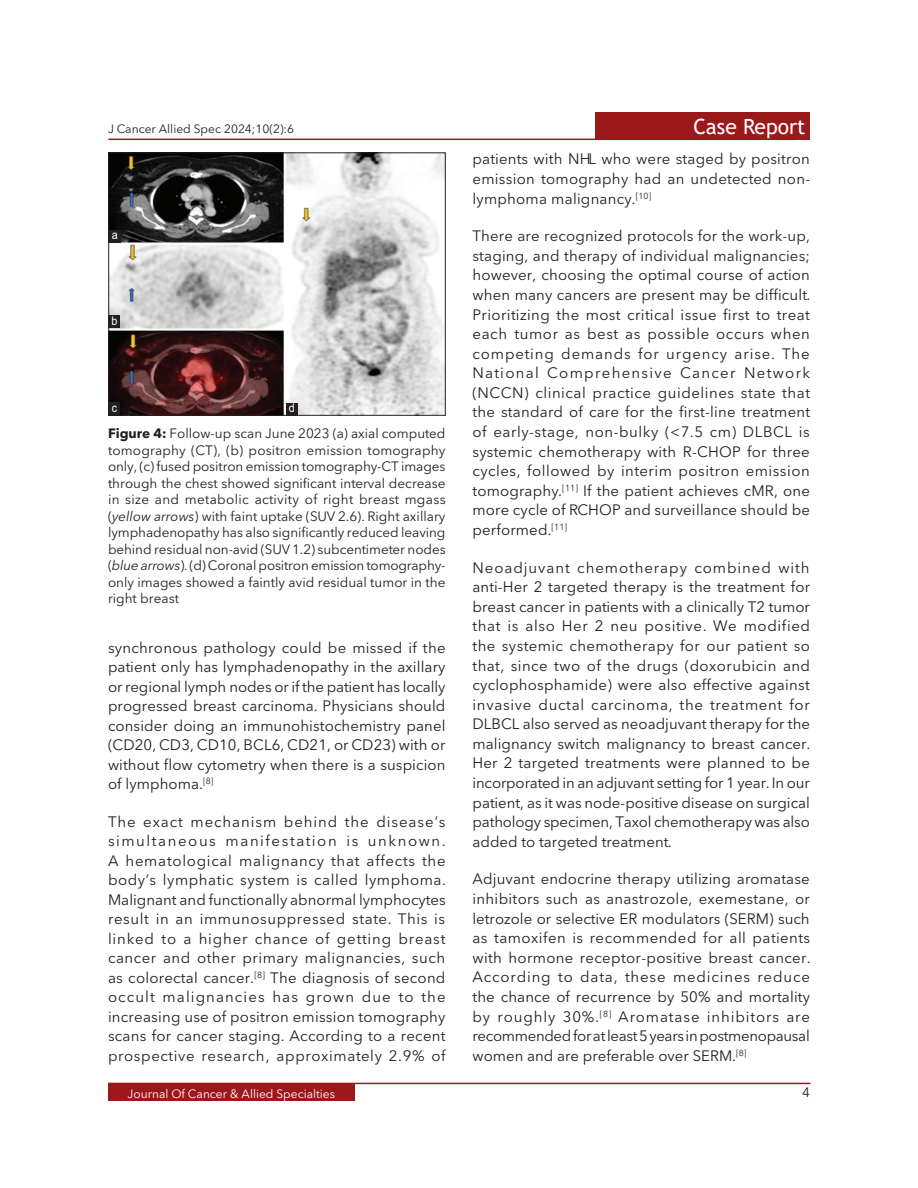
<style>
.page{position:relative;width:918px;height:1188px;background:#fff}
.page>*{position:absolute;margin:0;border:0;box-sizing:border-box;transform-origin:0 0}
.t1{font:21px "Trebuchet MS";color:#fff}
.TX{font:15px/19.6px "Avenir Next LT Pro";letter-spacing:.005em;color:#231f20;text-align:justify}
.FGC{font:13.5px/16.5px "Avenir Next LT Pro";color:#231f20;text-align:justify}
.t2{font:12px "Avenir Next LT Pro";color:#fff}
.t3{font:12px "Avenir Next LT Pro";color:#231f20}
.LABEL{font:12px "Arial";color:#fff;scale:.9 1}
.s1{font-weight:700}
.s2{font-style:italic}
</style>
<div class="page">
<div style="left:108px;top:1083px;width:247px;height:18px;background:#9b181b"></div>
<hr style="left:108px;top:1083px;width:703px;height:1px;background:#9b181b">
<div style="left:596px;top:113px;width:214px;height:27px;background:#9b181b"></div>
<hr style="left:108px;top:139px;width:687px;height:1px;background:#9b181b">
<img style="left:111px;top:155px;width:333px;height:258px">
<div style="left:109px;top:153px;width:337px;height:262px;border:1px solid #231f20"></div>
<div style="left:109px;top:230px;width:12px;height:12px;background:#231f20"></div>
<div style="left:109px;top:316px;width:11px;height:12px;background:#231f20"></div>
<div style="left:109px;top:402px;width:11px;height:13px;background:#231f20"></div>
<div style="left:286px;top:403px;width:12px;height:13px;background:#231f20"></div>
<p class="t3" style="left:108px;top:119px;width:188px">J Cancer Allied Spec 2024;10(2):6</p>
<h1 class="t1" style="left:693px;top:113px;width:114px">Case Report</h1>
<p class="LABEL" style="left:112px;top:227px;width:8px">a</p>
<p class="LABEL" style="left:111px;top:313px;width:8px">b</p>
<p class="LABEL" style="left:112px;top:399px;width:7px">c</p>
<p class="LABEL" style="left:289px;top:400px;width:8px">d</p>
<p class="FGC" style="left:108px;top:424px;width:339px"><span class="s1">Figure 4:</span> Follow-up scan June 2023 (a) axial computed tomography (CT), (b) positron emission tomography only, (c) fused positron emission tomography-CT images through the chest showed significant interval decrease in size and metabolic activity of right breast mgass (<span class="s2">yellow arrows</span>) with faint uptake (SUV 2.6). Right axillary lymphadenopathy has also significantly reduced leaving behind residual non-avid (SUV 1.2) subcentimeter nodes (<span class="s2">blue arrows</span>). (d) Coronal positron emission tomography&shy;only images showed a faintly avid residual tumor in the right breast</p>
<p class="TX" style="left:108px;top:637px;width:339px">synchronous pathology could be missed if the patient only has lymphadenopathy in the axillary or regional lymph nodes or if the patient has locally progressed breast carcinoma. Physicians should consider doing an immunohistochemistry panel (CD20, CD3, CD10, BCL6, CD21, or CD23) with or without flow cytometry when there is a suspicion of lymphoma.<sup>[8]</sup></p>
<p class="TX" style="left:108px;top:811px;width:340px">The exact mechanism behind the disease’s simultaneous manifestation is unknown.<br>A hematological malignancy that affects the body’s lymphatic system is called lymphoma.<br>Malignant and functionally abnormal lymphocytes result in an immunosuppressed state. This is linked to a higher chance of getting breast cancer and other primary malignancies, such as colorectal cancer.<sup>[8]</sup> The diagnosis of second occult malignancies has grown due to the increasing use of positron emission tomography scans for cancer staging. According to a recent prospective research, approximately 2.9% of</p>
<p class="TX" style="left:472px;top:149px;width:339px">patients with NHL who were staged by positron emission tomography had an undetected non&shy;lymphoma malignancy.<sup>[10]</sup></p>
<p class="TX" style="left:472px;top:225px;width:339px">There are recognized protocols for the work-up, staging, and therapy of individual malignancies; however, choosing the optimal course of action when many cancers are present may be difficult.<br>Prioritizing the most critical issue first to treat each tumor as best as possible occurs when competing demands for urgency arise. The National Comprehensive Cancer Network (NCCN) clinical practice guidelines state that the standard of care for the first-line treatment of early-stage, non-bulky (&lt;7.5 cm) DLBCL is systemic chemotherapy with R-CHOP for three cycles, followed by interim positron emission tomography.<sup>[11]</sup> If the patient achieves cMR, one more cycle of RCHOP and surveillance should be performed.<sup>[11]</sup></p>
<p class="TX" style="left:472px;top:557px;width:339px">Neoadjuvant chemotherapy combined with anti-Her 2 targeted therapy is the treatment for breast cancer in patients with a clinically T2 tumor that is also Her 2 neu positive. We modified the systemic chemotherapy for our patient so that, since two of the drugs (doxorubicin and cyclophosphamide) were also effective against invasive ductal carcinoma, the treatment for DLBCL also served as neoadjuvant therapy for the malignancy switch malignancy to breast cancer.<br>Her 2 targeted treatments were planned to be incorporated in an adjuvant setting for 1 year. In our patient, as it was node-positive disease on surgical pathology specimen, Taxol chemotherapy was also added to targeted treatment.</p>
<p class="TX" style="left:472px;top:869px;width:340px">Adjuvant endocrine therapy utilizing aromatase inhibitors such as anastrozole, exemestane, or letrozole or selective ER modulators (SERM) such as tamoxifen is recommended for all patients with hormone receptor-positive breast cancer.<br>According to data, these medicines reduce the chance of recurrence by 50% and mortality by roughly 30%.<sup>[8]</sup> Aromatase inhibitors are recommended for at least 5 years in postmenopausal women and are preferable over SERM.<sup>[8]</sup></p>
<p class="t2" style="left:128px;top:1083px;width:209px">Journal Of Cancer &amp; Allied Specialties</p>
<p class="FGC" style="left:802px;top:1084px;width:9px">4</p>
</div>
